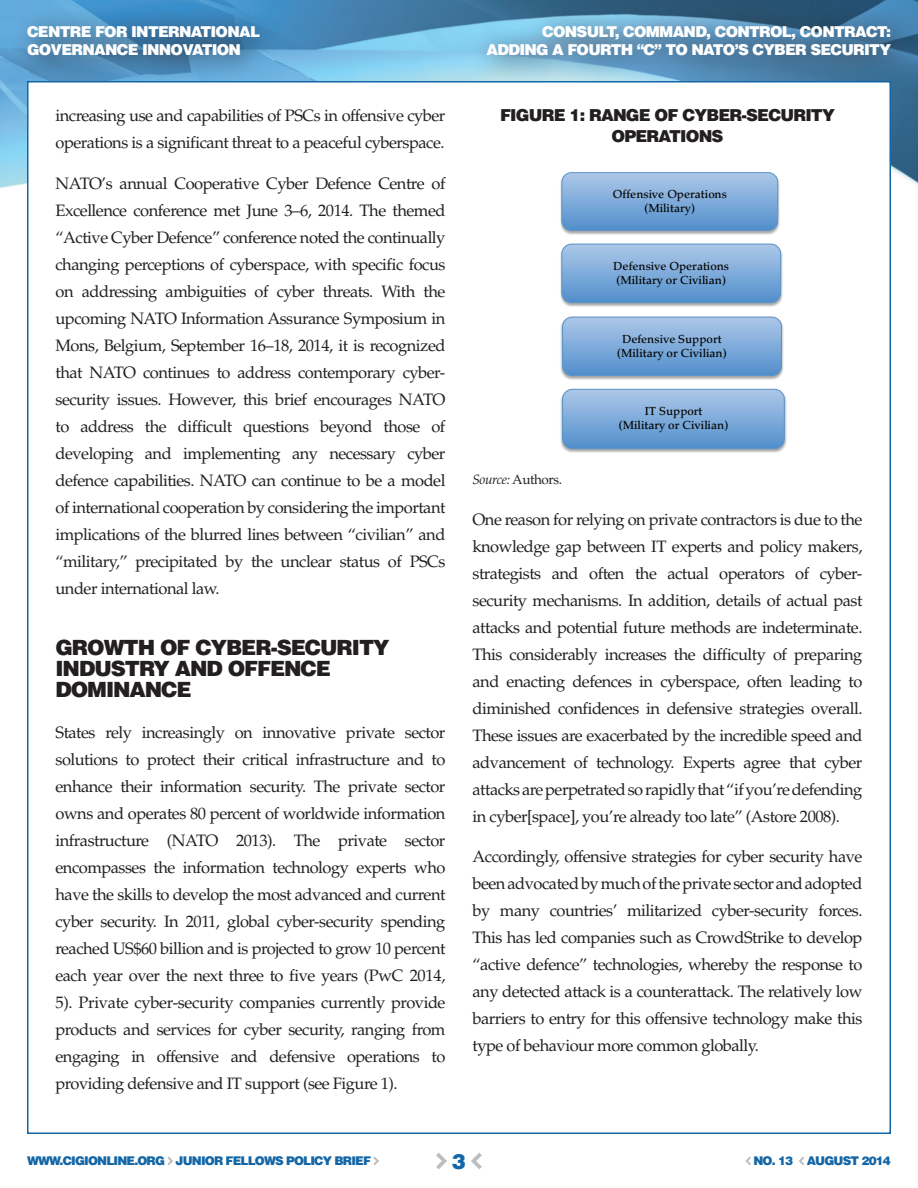
<style>
.page{position:relative;width:918px;height:1188px;background:#fff}
.page>*{position:absolute;margin:0;border:0;box-sizing:border-box;transform-origin:0 0}
.t1{font:900 21px/21px "Helvetica LT Std";letter-spacing:-.05em;color:#231f20}
.t2{font:900 21px "Helvetica LT Std";color:#1466a6}
.t3{font:16.5px/27px "Palatino LT Std";letter-spacing:-.03em;color:#231f20;text-align:justify}
.t4{font:900 16.5px/21px "Helvetica LT Std";letter-spacing:-.05em;color:#231f20;text-align:center}
.t5{font:900 15px/18px "Helvetica LT Std";letter-spacing:-.05em;color:#fff}
.t6{font:13.5px "Palatino LT Std";letter-spacing:-.03em;color:#231f20}
.t7{font:900 12px "Helvetica LT Std";letter-spacing:-.07em;color:#1466a6}
.t8{font:500 11.7px/14px "Palatino LT Std";letter-spacing:.005em;color:#040503;text-align:center}
.s1{font-style:italic}
</style>
<div class="page">
<img style="left:0;top:0;width:918px;height:188px">
<svg style="left:436px;top:1153px;width:11px;height:16px"></svg>
<svg style="left:471px;top:1153px;width:11px;height:16px"></svg>
<div style="left:471px;top:8px;width:445px;height:75px;background:#231f20;opacity:.75"></div>
<div style="left:10px;top:8px;width:274px;height:75px;background:#231f20;opacity:.75"></div>
<svg style="left:167px;top:1157px;width:6px;height:8px"></svg>
<svg style="left:373px;top:1157px;width:6px;height:8px"></svg>
<svg style="left:745px;top:1157px;width:6px;height:8px"></svg>
<svg style="left:799px;top:1157px;width:5px;height:8px"></svg>
<div style="left:28px;top:82px;width:862px;height:1051px;background:#fff"></div>
<img style="left:560px;top:172px;width:220px;height:63px">
<svg style="left:562px;top:173px;width:216px;height:57px;background:#7da9d8"></svg>
<div style="left:561px;top:172px;width:217px;height:59px;border:1px solid #5891c8;border-radius:10px"></div>
<img style="left:565px;top:179px;width:210px;height:44px">
<img style="left:560px;top:243px;width:223px;height:64px">
<svg style="left:562px;top:244px;width:219px;height:59px;background:#81acd9"></svg>
<div style="left:561px;top:244px;width:220px;height:59px;border:1px solid #5891c8;border-radius:10px"></div>
<img style="left:565px;top:251px;width:213px;height:45px">
<img style="left:560px;top:316px;width:224px;height:64px">
<svg style="left:563px;top:317px;width:218px;height:59px;background:#80abd9"></svg>
<div style="left:562px;top:317px;width:220px;height:59px;border:1px solid #5891c8;border-radius:10px"></div>
<img style="left:566px;top:324px;width:212px;height:45px">
<img style="left:560px;top:388px;width:227px;height:65px">
<svg style="left:563px;top:389px;width:221px;height:60px;background:#80abd9"></svg>
<div style="left:562px;top:389px;width:223px;height:60px;border:1px solid #5891c8;border-radius:10px"></div>
<img style="left:566px;top:396px;width:215px;height:46px">
<p class="t5" style="left:27px;top:22px;width:235px">CENTRE FOR INTERNATIONAL<br>GOVERNANCE INNOVATION</p>
<p class="t3" style="left:56px;top:103px;width:392px">increasing use and capabilities of PSCs in offensive cyber operations is a significant threat to a peaceful cyberspace.</p>
<p class="t3" style="left:56px;top:170px;width:392px">NATO’s annual Cooperative Cyber Defence Centre of Excellence conference met June 3–6, 2014. The themed “Active Cyber Defence” conference noted the continually changing perceptions of cyberspace, with specific focus on addressing ambiguities of cyber threats. With the upcoming NATO Information Assurance Symposium in Mons, Belgium, September 16–18, 2014, it is recognized that NATO continues to address contemporary cyber&shy;security issues. However, this brief encourages NATO to address the difficult questions beyond those of developing and implementing any necessary cyber defence capabilities. NATO can continue to be a model of international cooperation by considering the important implications of the blurred lines between “civilian” and “military,” precipitated by the unclear status of PSCs under international law.</p>
<p class="t1" style="left:56px;top:637px;width:335px">GROWTH OF CYBER-SECURITY<br>INDUSTRY AND OFFENCE<br>DOMINANCE</p>
<p class="t3" style="left:56px;top:719px;width:392px">States rely increasingly on innovative private sector solutions to protect their critical infrastructure and to enhance their information security. The private sector owns and operates 80 percent of worldwide information infrastructure (NATO 2013). The private sector encompasses the information technology experts who have the skills to develop the most advanced and current cyber security. In 2011, global cyber-security spending reached US$60 billion and is projected to grow 10 percent each year over the next three to five years (PwC 2014, 5). Private cyber-security companies currently provide products and services for cyber security, ranging from engaging in offensive and defensive operations to providing defensive and IT support (see Figure 1).</p>
<p class="t5" style="left:542px;top:22px;width:23px">CONSULT</p>
<p class="t5" style="left:615px;top:22px;width:33px">, COMMAND</p>
<p class="t5" style="left:706px;top:22px;width:32px">, CONTROL</p>
<p class="t5" style="left:791px;top:22px;width:32px">, CONTRACT</p>
<p class="t5" style="left:886px;top:22px;width:6px">:</p>
<p class="t5" style="left:487px;top:40px;width:22px">ADDING</p>
<p class="t5" style="left:552px;top:40px;width:37px">A FOURTH</p>
<p class="t5" style="left:637px;top:40px;width:139px">“C” TO NATO’S CYBER</p>
<p class="t5" style="left:810px;top:40px;width:21px">SECURITY</p>
<p class="t4" style="left:500px;top:104px;width:336px">FIGURE 1: RANGE OF CYBER-SECURITY<br>OPERATIONS</p>
<p class="t8" style="left:613px;top:187px;width:116px">Offensive Operations (Military)</p>
<p class="t8" style="left:613px;top:259px;width:117px;text-align:left">Defensive Operations (Military or Civilian)</p>
<p class="t8" style="left:617px;top:332px;width:111px">Defensive Support (Military or Civilian)</p>
<p class="t8" style="left:619px;top:405px;width:111px">IT Support<br>(Military or Civilian)</p>
<p class="t6" style="left:472px;top:472px;width:91px"><span class="s1">Source:</span> Authors.</p>
<p class="t3" style="left:472px;top:506px;width:392px">One reason for relying on private contractors is due to the knowledge gap between IT experts and policy makers, strategists and often the actual operators of cyber&shy;security mechanisms. In addition, details of actual past attacks and potential future methods are indeterminate.<br>This considerably increases the difficulty of preparing and enacting defences in cyberspace, often leading to diminished confidences in defensive strategies overall.<br>These issues are exacerbated by the incredible speed and advancement of technology. Experts agree that cyber attacks are perpetrated so rapidly that “if you’re defending in cyber[space], you’re already too late” (Astore 2008).</p>
<p class="t3" style="left:472px;top:843px;width:392px">Accordingly, offensive strategies for cyber security have been advocated by much of the private sector and adopted by many countries’ militarized cyber-security forces.<br>This has led companies such as CrowdStrike to develop “active defence” technologies, whereby the response to any detected attack is a counterattack. The relatively low barriers to entry for this offensive technology make this type of behaviour more common globally.</p>
<p class="t2" style="left:452px;top:1148px;width:16px">3</p>
<p class="t7" style="left:27px;top:1153px;width:346px">WWW.CIGIONLINE.ORG JUNIOR FELLOWS POLICY BRIEF</p>
<p class="t7" style="left:753px;top:1153px;width:72px">NO. 13 AUGUST</p>
<p class="t7" style="left:862px;top:1153px;width:31px">2014</p>
</div>
